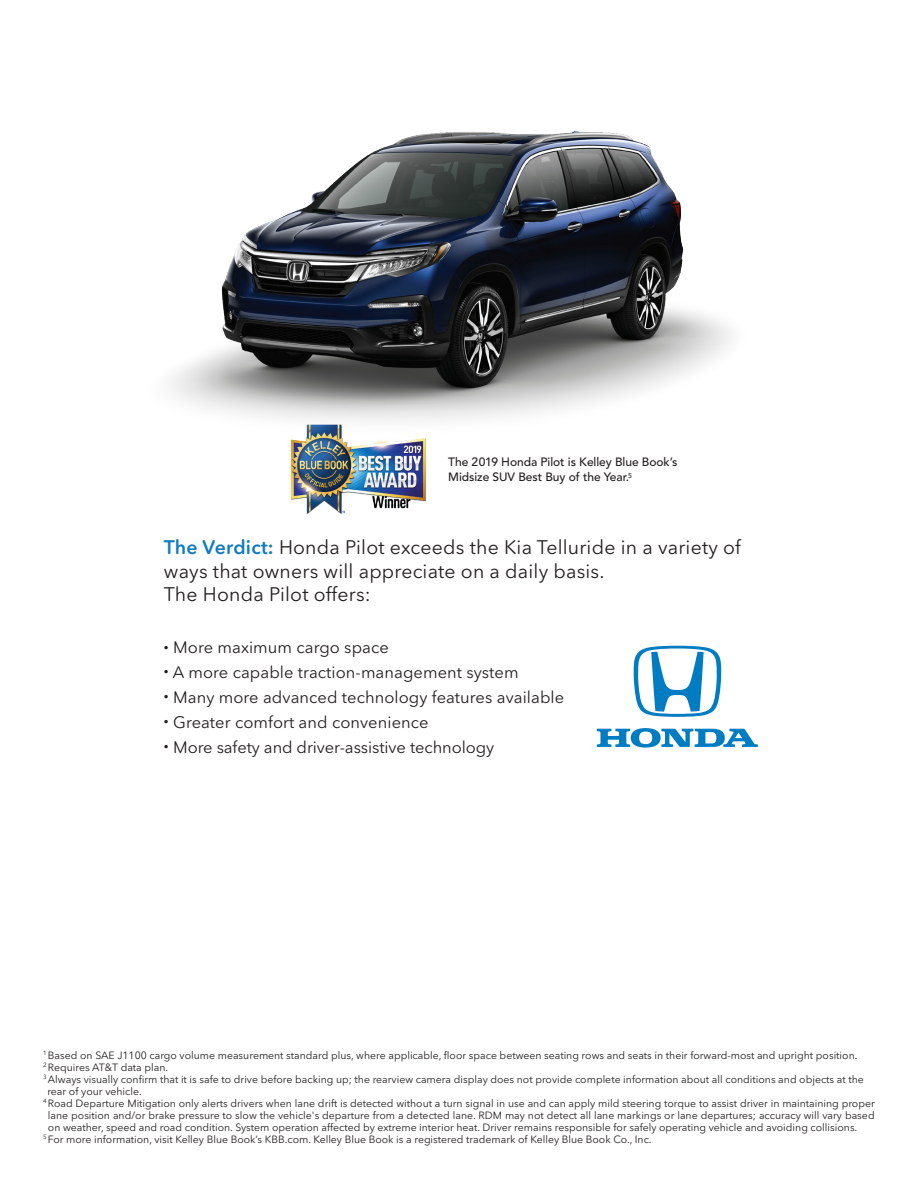
<style>
.page{position:relative;width:918px;height:1188px;background:#fff}
.page>*{position:absolute;margin:0;border:0;box-sizing:border-box;transform-origin:0 0}
.t1{font:19.5px/23.4px "Avenir Next Rounded Std";letter-spacing:.01em;color:#231f20}
.t2{font:16.5px "Avenir Next Rounded Std";letter-spacing:.005em;color:#231f20}
.t3{font:500 12px/15px "Avenir LT Std";letter-spacing:-.005em;color:#231f20}
.t4{font:10.5px "Avenir Next Rounded Std";color:#231f20}
.s1{font-weight:600;color:#127cc1}
</style>
<div class="page">
<img style="left:171px;top:131px;width:561px;height:290px">
<svg style="left:597px;top:728px;width:161px;height:20px"></svg>
<svg style="left:634px;top:646px;width:87px;height:71px"></svg>
<img style="left:290px;top:424px;width:136px;height:90px">
<p class="t3" style="left:448px;top:455px;width:231px">The 2019 Honda Pilot is Kelley Blue Book’s<br>Midsize SUV Best Buy of the Year.<sup>5</sup></p>
<h1 class="t1" style="left:164px;top:536px;width:579px"><span class="s1">The Verdict:</span> Honda Pilot exceeds the Kia Telluride in a variety of ways that owners will appreciate on a daily basis.<br>The Honda Pilot offers:</h1>
<h2 class="t2" style="left:164px;top:637px;width:226px"><sup>•</sup> More maximum cargo space</h2>
<h2 class="t2" style="left:164px;top:662px;width:356px"><sup>•</sup> A more capable traction-management system</h2>
<h2 class="t2" style="left:164px;top:687px;width:402px"><sup>•</sup> Many more advanced technology features available</h2>
<h2 class="t2" style="left:164px;top:712px;width:266px"><sup>•</sup> Greater comfort and convenience</h2>
<h2 class="t2" style="left:164px;top:737px;width:332px"><sup>•</sup> More safety and driver-assistive technology</h2>
<p class="t4" style="left:43px;top:1049px;width:816px"><sup>1</sup> Based on SAE J1100 cargo volume measurement standard plus, where applicable, floor space between seating rows and seats in their forward-most and upright position.</p>
<p class="t4" style="left:43px;top:1061px;width:126px"><sup>2</sup> Requires AT&amp;T data plan.</p>
<p class="t4" style="left:43px;top:1073px;width:822px"><sup>3</sup> Always visually confirm that it is safe to drive before backing up; the rearview camera display does not provide complete information about all conditions and objects at the</p>
<p class="t4" style="left:47px;top:1085px;width:96px">rear of your vehicle.</p>
<p class="t4" style="left:43px;top:1097px;width:833px"><sup>4</sup> Road Departure Mitigation only alerts drivers when lane drift is detected without a turn signal in use and can apply mild steering torque to assist driver in maintaining proper</p>
<p class="t4" style="left:48px;top:1109px;width:828px">lane position and/or brake pressure to slow the vehicle's departure from a detected lane. RDM may not detect all lane markings or lane departures; accuracy will vary based</p>
<p class="t4" style="left:48px;top:1121px;width:811px">on weather, speed and road condition. System operation affected by extreme interior heat. Driver remains responsible for safely operating vehicle and avoiding collisions.</p>
<p class="t4" style="left:43px;top:1133px;width:610px"><sup>5</sup> For more information, visit Kelley Blue Book’s KBB.com. Kelley Blue Book is a registered trademark of Kelley Blue Book Co., Inc.</p>
</div>
